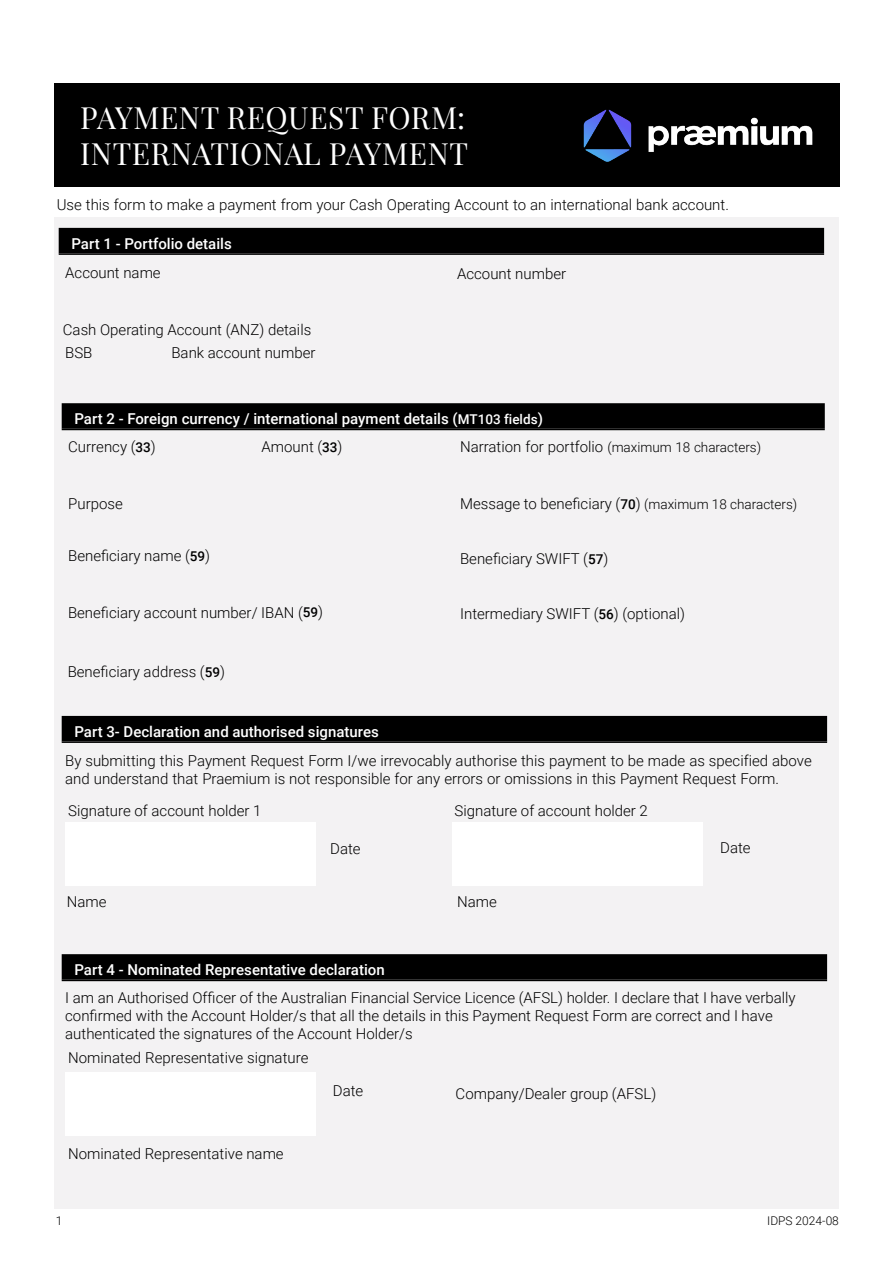
<style>
.page{position:relative;width:893px;height:1263px;background:#fff}
.page>*{position:absolute;margin:0;border:0;box-sizing:border-box;transform-origin:0 0}
.t1{font:30px/36px "Playfair Display";letter-spacing:.02em;color:#fff}
.t2{font:300 15px/18px "Roboto";color:#000}
.t3{font:500 15px "Roboto";color:#fff}
.t4{font:300 12px "Roboto";color:#000}
.s1{font-size:13.5px}
.s2{font-weight:500;font-size:13.5px}
</style>
<div class="page">
<div style="left:54px;top:217px;width:785px;height:992px;background:#f3f2f3"></div>
<div style="left:59px;top:228px;width:765px;height:25px;background:#000"></div>
<hr style="left:59px;top:253px;width:765px;height:2px;background:#000">
<div style="left:452px;top:822px;width:251px;height:64px;background:#fff"></div>
<div style="left:65px;top:822px;width:251px;height:64px;background:#fff"></div>
<div style="left:62px;top:716px;width:765px;height:25px;background:#000"></div>
<hr style="left:62px;top:741px;width:765px;height:2px;background:#000">
<div style="left:65px;top:1072px;width:251px;height:64px;background:#fff"></div>
<div style="left:62px;top:954px;width:765px;height:26px;background:#000"></div>
<hr style="left:62px;top:980px;width:765px;height:1px;background:#000">
<div style="left:54px;top:84px;width:786px;height:103px;background:#000"></div>
<img style="left:583px;top:109px;width:230px;height:53px">
<div style="left:62px;top:403px;width:763px;height:26px;background:#000"></div>
<hr style="left:62px;top:429px;width:763px;height:1px;background:#000">
<h1 class="t1" style="left:80px;top:97px;width:390px">PAYMENT REQUEST FORM:<br>INTERNATIONAL PAYMENT</h1>
<p class="t2" style="left:57px;top:195px;width:674px">Use this form to make a payment from your Cash Operating Account to an international bank account.</p>
<p class="t3" style="left:71px;top:233px;width:162px">Part 1 - Portfolio details</p>
<p class="t2" style="left:65px;top:264px;width:97px">Account name</p>
<p class="t2" style="left:457px;top:264px;width:111px">Account number</p>
<p class="t2" style="left:63px;top:318px;width:250px;line-height:23.1px">Cash Operating Account (ANZ) details<br>BSB</p>
<p class="t2" style="left:171px;top:343px;width:146px">Bank account number</p>
<p class="t3" style="left:74px;top:408px;width:470px">Part 2 - Foreign currency / international payment details (<span class="s1">MT103 fields</span>)</p>
<p class="t2" style="left:68px;top:437px;width:89px">Currency (<span class="s2">33</span>)</p>
<p class="t2" style="left:261px;top:437px;width:83px">Amount (<span class="s2">33</span>)</p>
<p class="t2" style="left:68px;top:494px;width:56px">Purpose</p>
<p class="t2" style="left:68px;top:546px;width:143px">Beneficiary name (<span class="s2">59</span>)</p>
<p class="t2" style="left:68px;top:603px;width:257px">Beneficiary account number/ IBAN (<span class="s2">59</span>)</p>
<p class="t2" style="left:68px;top:662px;width:159px">Beneficiary address (<span class="s2">59</span>)</p>
<p class="t3" style="left:74px;top:721px;width:306px">Part 3- Declaration and authorised signatures</p>
<p class="t2" style="left:460px;top:437px;width:302px">Narration for portfolio <span class="s1">(maximum 18 characters)</span></p>
<p class="t2" style="left:460px;top:494px;width:339px">Message to beneficiary (<span class="s2">70</span>) <span class="s1">(maximum 18 characters)</span></p>
<p class="t2" style="left:460px;top:549px;width:150px">Beneficiary SWIFT (<span class="s2">57</span>)</p>
<p class="t2" style="left:460px;top:604px;width:226px">Intermediary SWIFT (<span class="s2">56</span>) (optional)</p>
<p class="t2" style="left:65px;top:751px;width:748px">By submitting this Payment Request Form I/we irrevocably authorise this payment to be made as specified above and understand that Praemium is not responsible for any errors or omissions in this Payment Request Form.</p>
<p class="t2" style="left:68px;top:801px;width:195px">Signature of account holder 1</p>
<p class="t2" style="left:455px;top:801px;width:195px">Signature of account holder 2</p>
<p class="t2" style="left:330px;top:839px;width:32px">Date</p>
<p class="t2" style="left:720px;top:838px;width:32px">Date</p>
<p class="t2" style="left:67px;top:892px;width:41px">Name</p>
<p class="t2" style="left:457px;top:892px;width:41px">Name</p>
<p class="t3" style="left:74px;top:959px;width:312px">Part 4 - Nominated Representative declaration</p>
<p class="t2" style="left:65px;top:988px;width:732px">I am an Authorised Officer of the Australian Financial Service Licence (AFSL) holder. I declare that I have verbally confirmed with the Account Holder/s that all the details in this Payment Request Form are correct and I have authenticated the signatures of the Account Holder/s</p>
<p class="t2" style="left:68px;top:1048px;width:242px">Nominated Representative signature</p>
<p class="t2" style="left:68px;top:1144px;width:217px">Nominated Representative name</p>
<p class="t2" style="left:333px;top:1081px;width:32px">Date</p>
<p class="t2" style="left:456px;top:1084px;width:202px">Company/Dealer group (AFSL)</p>
<p class="t4" style="left:56px;top:1213px;width:8px">1</p>
<p class="t4" style="left:767px;top:1213px;width:73px">IDPS 2024-08</p>
</div>
